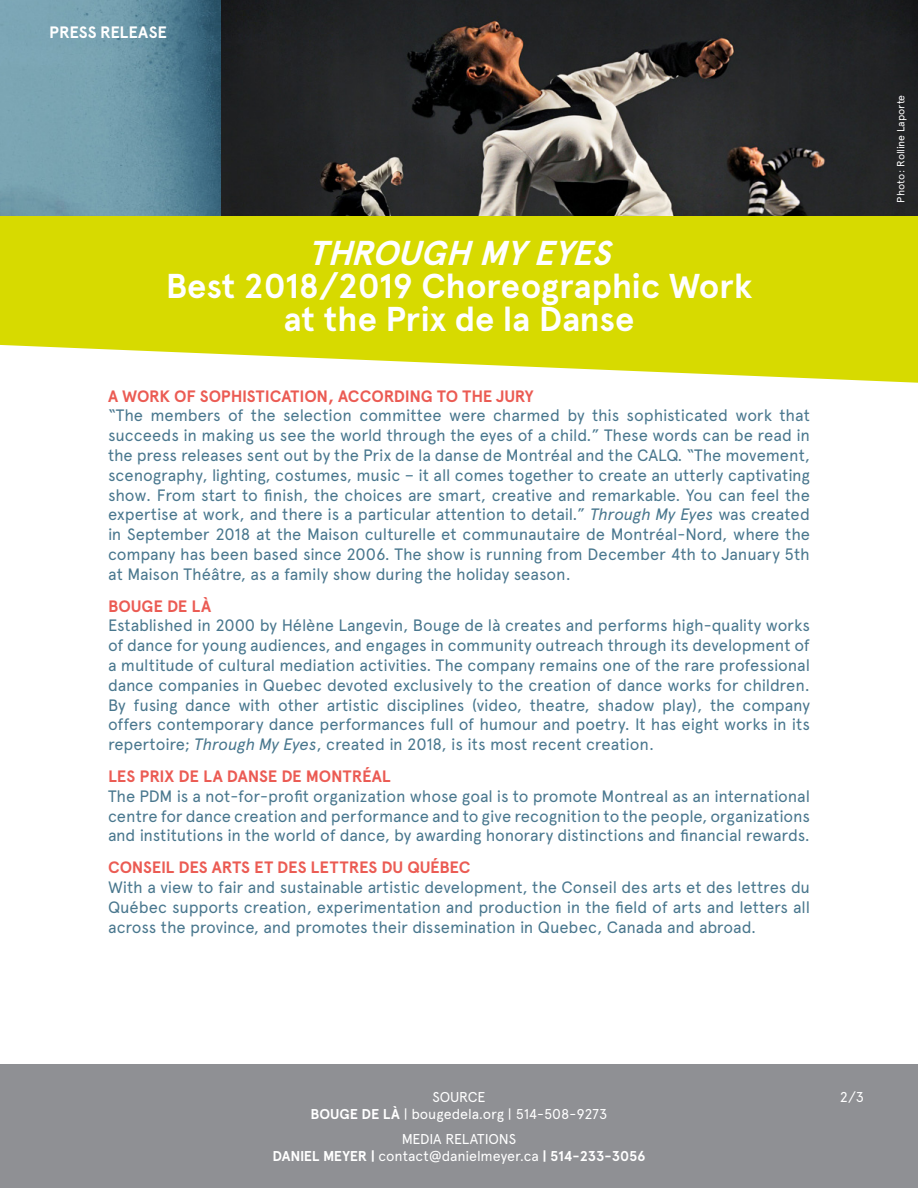
<style>
.page{position:relative;width:918px;height:1188px;background:#fff}
.page>*{position:absolute;margin:0;border:0;box-sizing:border-box;transform-origin:0 0}
.t1{font:700 34.5px/33px "Apercu";letter-spacing:-.005em;color:#fff;text-align:center}
.t2{font:italic 700 34.5px "Apercu";color:#fff}
.t3{font:16.5px/19.8px "Apercu";letter-spacing:-.01em;color:#49778e;text-align:justify}
.t4{font:700 16.5px "Apercu";letter-spacing:-.01em;color:#eb5b53}
.t5{font:700 16.5px "Apercu";color:#fff}
.t6{font:14.25px/17.1px "Apercu";letter-spacing:-.01em;color:#fff;text-align:center}
.t7{font:10.5px "Apercu";letter-spacing:-.01em;color:#fff}
.s1{font-style:italic}
.s2{font-weight:700}
</style>
<div class="page">
<div style="left:0;top:1065px;width:918px;height:123px;background:#8f9094"></div>
<img style="left:0;top:0;width:918px;height:216px">
<div style="left:0;top:216px;width:918px;height:84px;background:#d7da00"></div>
<svg style="left:0;top:300px;width:918px;height:83px;fill:#d7da00"></svg>
<p class="t5" style="left:49px;top:22px;width:119px">PRESS RELEASE</p>
<h1 class="t2" style="left:308px;top:232px;width:315px">THROUGH MYEYES</h1>
<h1 class="t1" style="left:166px;top:269px;width:588px">Best 2018/2019 Choreographic Work at the Prix de la Danse</h1>
<p class="t4" style="left:108px;top:386px;width:427px">A WORK OF SOPHISTICATION, ACCORDING TO THE JURY</p>
<p class="t3" style="left:108px;top:406px;width:704px">“The members of the selection committee were charmed by this sophisticated work that succeeds in making us see the world through the eyes of a child.” These words can be read in the press releases sent out by the Prix de la danse de Montréal and the CALQ. “The movement, scenography, lighting, costumes, music – it all comes together to create an utterly captivating show. From start to finish, the choices are smart, creative and remarkable. You can feel the expertise at work, and there is a particular attention to detail.” <span class="s1">Through My Eyes</span> was created in September 2018 at the Maison culturelle et communautaire de Montréal-Nord, where the company has been based since 2006. The show is running from December 4th to January 5th at Maison Théâtre, as a family show during the holiday season.</p>
<p class="t4" style="left:108px;top:596px;width:105px">BOUGE DE LÀ</p>
<p class="t3" style="left:108px;top:616px;width:704px">Established in 2000 by Hélène Langevin, Bouge de là creates and performs high-quality works of dance for young audiences, and engages in community outreach through its development of a multitude of cultural mediation activities. The company remains one of the rare professional dance companies in Quebec devoted exclusively to the creation of dance works for children.<br>By fusing dance with other artistic disciplines (video, theatre, shadow play), the company offers contemporary dance performances full of humour and poetry. It has eight works in its repertoire; <span class="s1">Through My Eyes</span>, created in 2018, is its most recent creation.</p>
<p class="t4" style="left:108px;top:766px;width:284px">LES PRIX DE LA DANSE DE MONTRÉAL</p>
<p class="t3" style="left:108px;top:786px;width:704px">The PDM is a not-for-profit organization whose goal is to promote Montreal as an international centre for dance creation and performance and to give recognition to the people, organizations and institutions in the world of dance, by awarding honorary distinctions and financial rewards.</p>
<p class="t4" style="left:108px;top:857px;width:364px">CONSEIL DES ARTS ET DES LETTRES DU QUÉBEC</p>
<p class="t3" style="left:108px;top:877px;width:704px">With a view to fair and sustainable artistic development, the Conseil des arts et des lettres du Québec supports creation, experimentation and production in the field of arts and letters all across the province, and promotes their dissemination in Quebec, Canada and abroad.</p>
<p class="t7" style="left:895px;top:202px;width:109px;rotate:-90deg">Photo: Rolline Laporte</p>
<p class="t6" style="left:311px;top:1088px;width:298px">SOURCE<br><span class="s2">BOUGE DE LÀ</span> | bougedela.org | 514-508-9273</p>
<p class="t6" style="left:272px;top:1130px;width:375px">MEDIA RELATIONS<br><span class="s2">DANIEL MEYER |</span> contact@danielmeyer.ca <span class="s2">| 514-233-3056</span></p>
<p class="t6" style="left:840px;top:1088px;width:26px">2/3</p>
</div>
